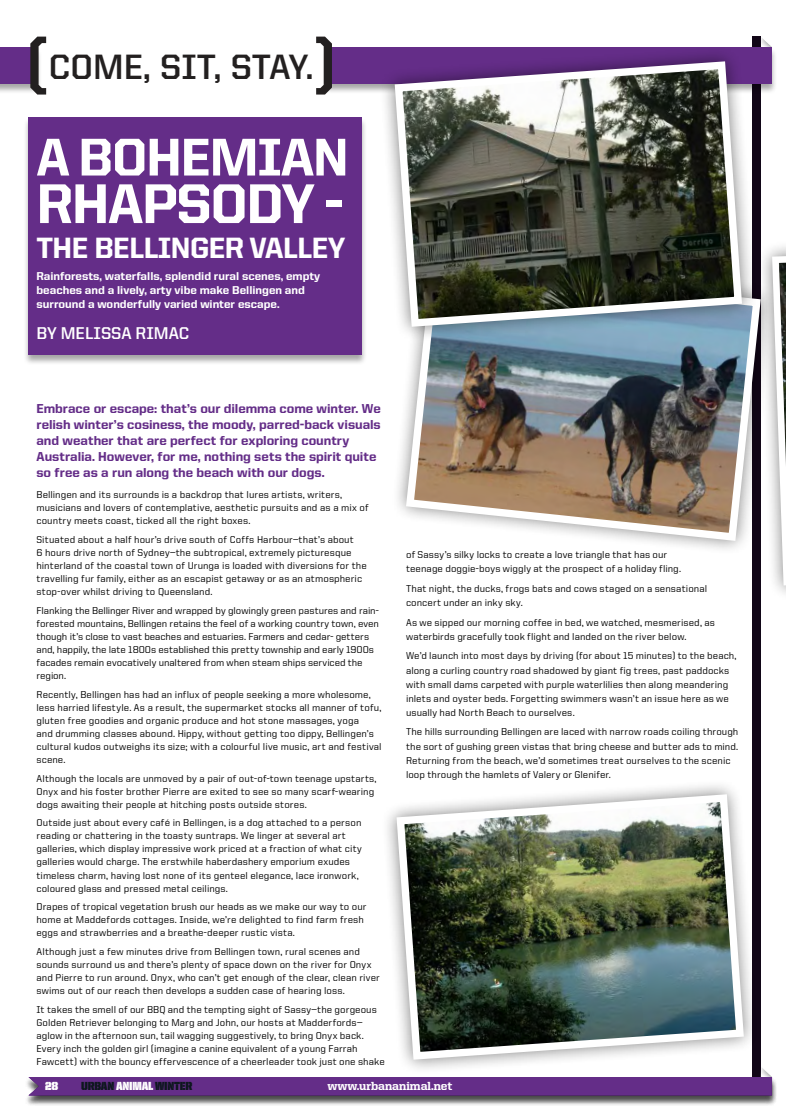
<style>
.page{position:relative;width:786px;height:1112px;background:#fff}
.page>*{position:absolute;margin:0;border:0;box-sizing:border-box;transform-origin:0 0}
.t1{font:800 56px "United Sans Reg";letter-spacing:-.02em;color:#fff}
.t2{font:800 53.2px "United Sans Reg";letter-spacing:-.02em;color:#fff}
.t3{font:700 35.3px "United Sans Reg";color:#232020}
.t4{font:800 29.5px "United Sans Reg";letter-spacing:-.02em;color:#fff}
.t5{font:700 17.1px "United Sans Reg";color:#fff}
.t6{font:800 13px/16px "United Sans Reg";letter-spacing:-.005em;color:#642d88}
.t7{font:800 11.8px "United Serif Reg";color:#fff}
.t8{font:11.8px "United Sans Semi Cond Stencil";letter-spacing:-.02em;color:#0e171f}
.t9{font:11.8px "United Sans Semi Cond Stencil";color:#fff}
.t10{font:800 11.4px/13.7px "United Sans Reg";color:#fff}
.t11{font:500 10px/13px "United Sans Reg";letter-spacing:.005em;color:#000}
.s1{font-size:70.6px}
.s2{color:#fff}
</style>
<div class="page">
<div style="left:0;top:47px;width:42px;height:47px;background:#000;opacity:.35"></div>
<div style="left:0;top:47px;width:37px;height:36px;background:#642d88"></div>
<div style="left:756px;top:232px;width:29px;height:369px;background:#000;opacity:.5"></div>
<svg style="left:768px;top:245px;width:17px;height:343px"></svg>
<svg style="left:760px;top:36px;width:11px;height:11px"></svg>
<div style="left:752px;top:36px;width:8px;height:1042px;background:#110617"></div>
<div style="left:322px;top:47px;width:455px;height:47px;background:#000;opacity:.35"></div>
<div style="left:327px;top:47px;width:444px;height:36px;background:#642d88"></div>
<div style="left:23px;top:117px;width:344px;height:248px;background:#000;opacity:.35"></div>
<div style="left:28px;top:117px;width:334px;height:237px;background:#642d88"></div>
<div style="left:24px;top:1076px;width:752px;height:30px;background:#000;opacity:.35"></div>
<svg style="left:28px;top:1065px;width:743px;height:30px"></svg>
<div style="left:381px;top:778px;width:377px;height:296px;background:#000;opacity:.5"></div>
<img style="left:392px;top:790px;width:355px;height:273px">
<div style="left:391px;top:250px;width:384px;height:306px;background:#000;opacity:.5"></div>
<img style="left:402px;top:260px;width:362px;height:285px">
<div style="left:379px;top:46px;width:377px;height:296px;background:#000;opacity:.5"></div>
<svg style="left:390px;top:57px;width:355px;height:273px"></svg>
<h3 class="t3" style="left:25px;top:48px;width:313px"><span class="s1">(</span>COME, SIT, STAY.<span class="s1">)</span></h3>
<h2 class="t2" style="left:36px;top:128px;width:313px">A bohemian</h2>
<h1 class="t1" style="left:36px;top:173px;width:307px">rhapsody -</h1>
<h3 class="t4" style="left:36px;top:232px;width:310px">The Bellinger Valley</h3>
<p class="t10" style="left:36px;top:269px;width:285px">Rainforests, waterfalls, splendid rural scenes, empty beaches and a lively, arty vibe make Bellingen and surround a wonderfully varied winter escape.</p>
<h3 class="t5" style="left:36px;top:323px;width:50px">BY MELISSA</h3>
<h3 class="t5" style="left:136px;top:323px;width:23px">RIMAC</h3>
<p class="t6" style="left:36px;top:400px;width:345px">Embrace or escape: that’s our dilemma come winter. We relish winter’s cosiness, the moody, parred-back visuals and weather that are perfect for exploring country Australia. However, for me, nothing sets the spirit quite so free as a run along the beach with our dogs.</p>
<p class="t11" style="left:36px;top:488px;width:333px">Bellingen and its surrounds is a backdrop that lures artists, writers, musicians and lovers of contemplative, aesthetic pursuits and as a mix of country meets coast, ticked all the right boxes.</p>
<p class="t11" style="left:36px;top:533px;width:331px">Situated about a half hour’s drive south of Coffs Harbour—that’s about<br>6 hours drive north of Sydney—the subtropical, extremely picturesque hinterland of the coastal town of Urunga is loaded with diversions for the travelling fur family, either as an escapist getaway or as an atmospheric stop-over whilst driving to Queensland.</p>
<p class="t11" style="left:36px;top:603px;width:344px">Flanking the Bellinger River and wrapped by glowingly green pastures and rain&shy;forested mountains, Bellingen retains the feel of a working country town, even though it’s close to vast beaches and estuaries. Farmers and cedar- getters and, happily, the late 1800s established this pretty township and early 1900s facades remain evocatively unaltered from when steam ships serviced the region.</p>
<p class="t11" style="left:36px;top:687px;width:346px">Recently, Bellingen has had an influx of people seeking a more wholesome, less harried lifestyle. As a result, the supermarket stocks all manner of tofu, gluten free goodies and organic produce and hot stone massages, yoga<br>and drumming classes abound. Hippy, without getting too dippy, Bellingen’s cultural kudos outweighs its size; with a colourful live music, art and festival scene.</p>
<p class="t11" style="left:36px;top:771px;width:341px">Although the locals are unmoved by a pair of out-of-town teenage upstarts,<br>Onyx and his foster brother Pierre are exited to see so many scarf-wearing dogs awaiting their people at hitching posts outside stores.</p>
<p class="t11" style="left:36px;top:816px;width:327px">Outside just about every café in Bellingen, is a dog attached to a person reading or chattering in the toasty suntraps. We linger at several art galleries, which display impressive work priced at a fraction of what city galleries would charge. The erstwhile haberdashery emporium exudes timeless charm, having lost none of its genteel elegance, lace ironwork, coloured glass and pressed metal ceilings.</p>
<p class="t11" style="left:36px;top:900px;width:331px">Drapes of tropical vegetation brush our heads as we make our way to our home at Maddefords cottages. Inside, we’re delighted to find farm fresh eggs and strawberries and a breathe-deeper rustic vista.</p>
<p class="t11" style="left:36px;top:944px;width:345px">Although just a few minutes drive from Bellingen town, rural scenes and sounds surround us and there’s plenty of space down on the river for Onyx and Pierre to run around. Onyx, who can’t get enough of the clear, clean river swims out of our reach then develops a sudden case of hearing loss.</p>
<p class="t11" style="left:36px;top:1002px;width:350px">It takes the smell of our BBQ and the tempting sight of Sassy—the gorgeous Golden Retriever belonging to Marg and John, our hosts at Madderfords— aglow in the afternoon sun, tail wagging suggestively, to bring Onyx back.<br>Every inch the golden girl (imagine a canine equivalent of a young Farrah Fawcett) with the bouncy effervescence of a cheerleader took just one shake</p>
<p class="t11" style="left:406px;top:547px;width:276px;line-height:14.1px">of Sassy’s silky locks to create a love triangle that has our teenage doggie-boys wiggly at the prospect of a holiday fling.</p>
<p class="t11" style="left:406px;top:581px;width:302px;line-height:14.1px">That night, the ducks, frogs bats and cows staged on a sensational concert under an inky sky.</p>
<p class="t11" style="left:406px;top:615px;width:310px;line-height:14.1px">As we sipped our morning coffee in bed, we watched, mesmerised, as waterbirds gracefully took flight and landed on the river below.</p>
<p class="t11" style="left:406px;top:648px;width:332px;line-height:14.1px">We’d launch into most days by driving (for about 15 minutes) to the beach, along a curling country road shadowed by giant fig trees, past paddocks with small dams carpeted with purple waterlilies then along meandering inlets and oyster beds. Forgetting swimmers wasn’t an issue here as we usually had North Beach to ourselves.</p>
<p class="t11" style="left:406px;top:724px;width:334px;line-height:14.1px">The hills surrounding Bellingen are laced with narrow roads coiling through the sort of gushing green vistas that bring cheese and butter ads to mind.<br>Returning from the beach, we’d sometimes treat ourselves to the scenic loop through the hamlets of Valery or Glenifer.</p>
<p class="t9" style="left:45px;top:1079px;width:15px">28</p>
<p class="t8" style="left:81px;top:1079px;width:113px">URBAN <span class="s2">ANIMAL</span> WINTER</p>
<p class="t7" style="left:327px;top:1078px;width:126px">www.urbananimal.net</p>
<p class="t9" style="left:45px;top:1079px;width:7px">1</p>
<p class="t9" style="left:45px;top:1079px;width:21px">028</p>
</div>
